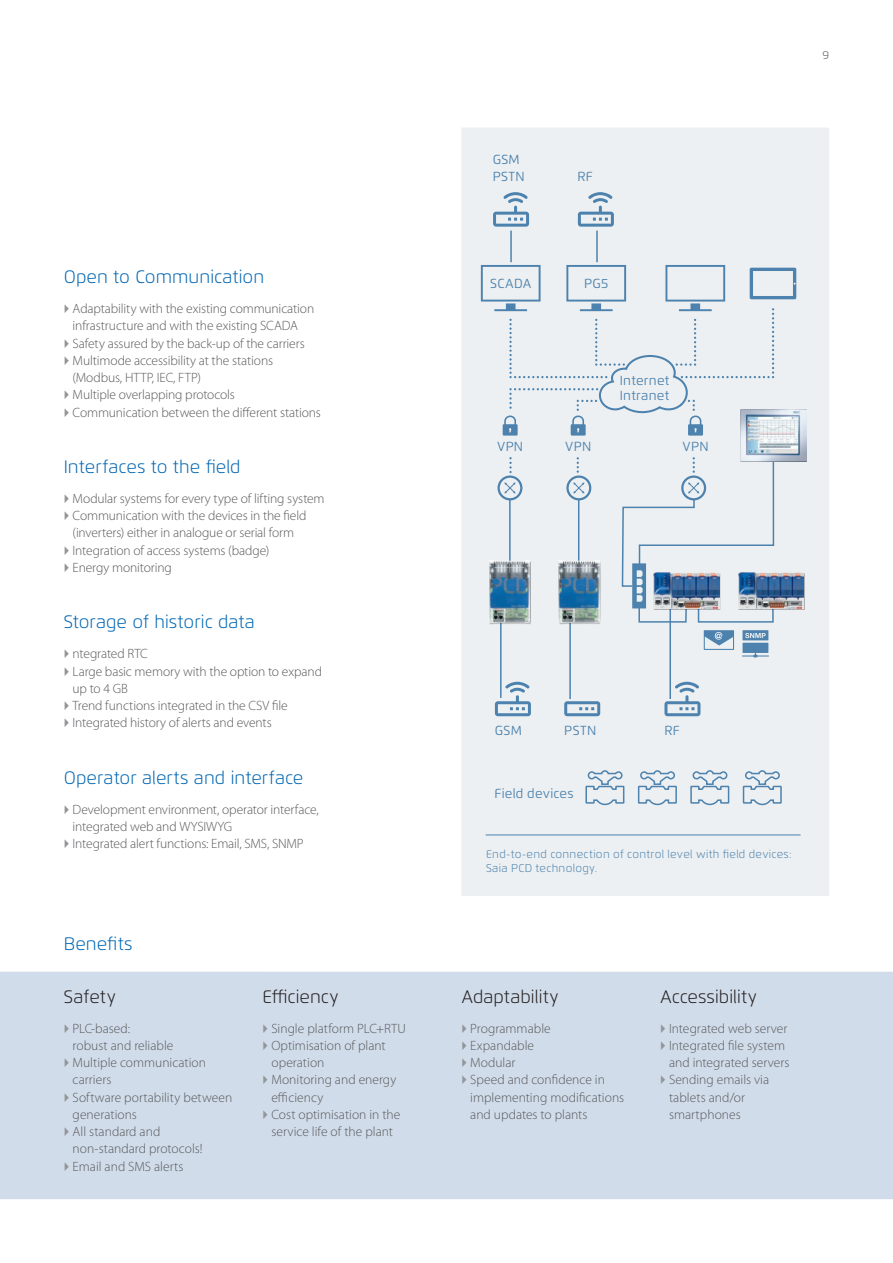
<style>
.page{position:relative;width:893px;height:1263px;background:#fff}
.page>*{position:absolute;margin:0;border:0;box-sizing:border-box;transform-origin:0 0}
.t1{font:300 18px "Flexo";color:#0166b3}
.t2{font:300 18px "Flexo";letter-spacing:.005em;color:#231f20}
.t3{font:300 13.5px/17.2px "Myriad Pro";letter-spacing:-.005em;color:#57585a}
.t4{font:13.2px/15px "Flexo";letter-spacing:.02em;color:#4c82ad}
.t5{font:300 11.25px/13.5px "Flexo";letter-spacing:.025em;color:#4c82ad}
.t6{font:300 11.25px "Flexo";color:#57585a}
</style>
<div class="page">
<div style="left:461px;top:128px;width:368px;height:768px;background:#edf0f2"></div>
<div style="left:0;top:972px;width:893px;height:227px;background:#d1dcea"></div>
<hr style="left:500px;top:599px;width:2px;height:99px;background:#4c82ad">
<hr style="left:669px;top:608px;width:2px;height:91px;background:#4c82ad">
<hr style="left:510px;top:231px;width:2px;height:31px;background:#4c82ad">
<hr style="left:596px;top:231px;width:2px;height:31px;background:#4c82ad">
<hr style="left:569px;top:604px;width:2px;height:95px;background:#4c82ad">
<svg style="left:664px;top:682px;width:36px;height:34px"></svg>
<svg style="left:578px;top:192px;width:36px;height:35px"></svg>
<svg style="left:495px;top:682px;width:36px;height:34px"></svg>
<svg style="left:493px;top:192px;width:36px;height:35px"></svg>
<svg style="left:564px;top:701px;width:36px;height:15px"></svg>
<svg style="left:585px;top:770px;width:40px;height:36px"></svg>
<svg style="left:637px;top:770px;width:40px;height:36px"></svg>
<svg style="left:690px;top:770px;width:40px;height:36px"></svg>
<svg style="left:742px;top:770px;width:40px;height:36px"></svg>
<svg style="left:704px;top:630px;width:30px;height:20px"></svg>
<svg style="left:742px;top:630px;width:27px;height:27px"></svg>
<svg style="left:481px;top:265px;width:315px;height:358px"></svg>
<div style="left:738px;top:572px;width:67px;height:38px;background:#afb0b1"></div>
<img style="left:738px;top:572px;width:66px;height:37px">
<div style="left:654px;top:572px;width:67px;height:38px;background:#231f20;opacity:.35"></div>
<img style="left:654px;top:572px;width:65px;height:37px">
<div style="left:559px;top:561px;width:41px;height:63px;background:#231f20;opacity:.35"></div>
<img style="left:559px;top:561px;width:40px;height:62px">
<div style="left:490px;top:561px;width:41px;height:63px;background:#231f20;opacity:.35"></div>
<img style="left:490px;top:561px;width:40px;height:62px">
<img style="left:740px;top:410px;width:67px;height:52px">
<img style="left:748px;top:417px;width:50px;height:36px">
<hr style="left:486px;top:835px;width:315px;height:1px;background:#4c82ad">
<h1 class="t1" style="left:64px;top:266px;width:202px">Open to Communication</h1>
<p class="t3" style="left:73px;top:300px;width:250px">Adaptability with the existing communication infrastructure and with the existing SCADA Safety assured by the back-up of the carriers Multimode accessibility at the stations (Modbus, HTTP, IEC, FTP)<br>Multiple overlapping protocols Communication between the different stations</p>
<h1 class="t1" style="left:64px;top:456px;width:178px">Interfaces to the field</h1>
<p class="t3" style="left:73px;top:490px;width:254px">Modular systems for every type of lifting system Communication with the devices in the field (inverters) either in analogue or serial form Integration of access systems (badge)<br>Energy monitoring</p>
<h1 class="t1" style="left:64px;top:611px;width:193px">Storage of historic data</h1>
<p class="t3" style="left:73px;top:645px;width:251px">ntegrated RTC<br>Large basic memory with the option to expand up to 4 GB<br>Trend functions integrated in the CSV file<br>Integrated history of alerts and events</p>
<h1 class="t1" style="left:64px;top:766px;width:241px">Operator alerts and interface</h1>
<p class="t3" style="left:73px;top:800px;width:248px">Development environment, operator interface, integrated web and WYSIWYG<br>Integrated alert functions: Email, SMS, SNMP</p>
<h1 class="t1" style="left:64px;top:933px;width:70px">Benefits</h1>
<h1 class="t2" style="left:64px;top:985px;width:54px">Safety</h1>
<p class="t3" style="left:73px;top:1019px;width:161px">PLC-based:<br>robust and reliable<br>Multiple communication carriers<br>Software portability between generations<br>All standard and non-standard protocols!<br>Email and SMS alerts</p>
<h1 class="t2" style="left:263px;top:985px;width:77px">Efficiency</h1>
<p class="t3" style="left:271px;top:1019px;width:136px">Single platform PLC+RTU<br>Optimisation of plant operation<br>Monitoring and energy efficiency<br>Cost optimisation in the service life of the plant</p>
<p class="t4" style="left:493px;top:152px;width:28px">GSM</p>
<p class="t4" style="left:493px;top:169px;width:34px">PSTN</p>
<p class="t4" style="left:577px;top:169px;width:17px">RF</p>
<p class="t4" style="left:490px;top:276px;width:43px">SCADA</p>
<p class="t4" style="left:584px;top:276px;width:26px">PG5</p>
<p class="t4" style="left:620px;top:373px;width:51px">Internet<br>Intranet</p>
<p class="t4" style="left:497px;top:439px;width:28px">VPN</p>
<p class="t4" style="left:565px;top:439px;width:28px">VPN</p>
<p class="t4" style="left:682px;top:439px;width:28px">VPN</p>
<p class="t6" style="left:823px;top:48px;width:8px">9</p>
<p class="t4" style="left:495px;top:722px;width:28px">GSM</p>
<p class="t4" style="left:564px;top:722px;width:34px">PSTN</p>
<p class="t4" style="left:494px;top:786px;width:81px">Field devices</p>
<p class="t4" style="left:664px;top:723px;width:17px">RF</p>
<p class="t5" style="left:486px;top:848px;width:307px">End-to-end connection of control level with field devices:<br>Saia PCD technology.</p>
<h1 class="t2" style="left:461px;top:985px;width:99px">Adaptability</h1>
<p class="t3" style="left:470px;top:1019px;width:155px">Programmable<br>Expandable<br>Modular<br>Speed and confidence in implementing modifications and updates to plants</p>
<h1 class="t2" style="left:660px;top:985px;width:98px">Accessibility</h1>
<p class="t3" style="left:669px;top:1019px;width:122px">Integrated web server<br>Integrated file system and integrated servers<br>Sending emails via tablets and/or smartphones</p>
</div>
